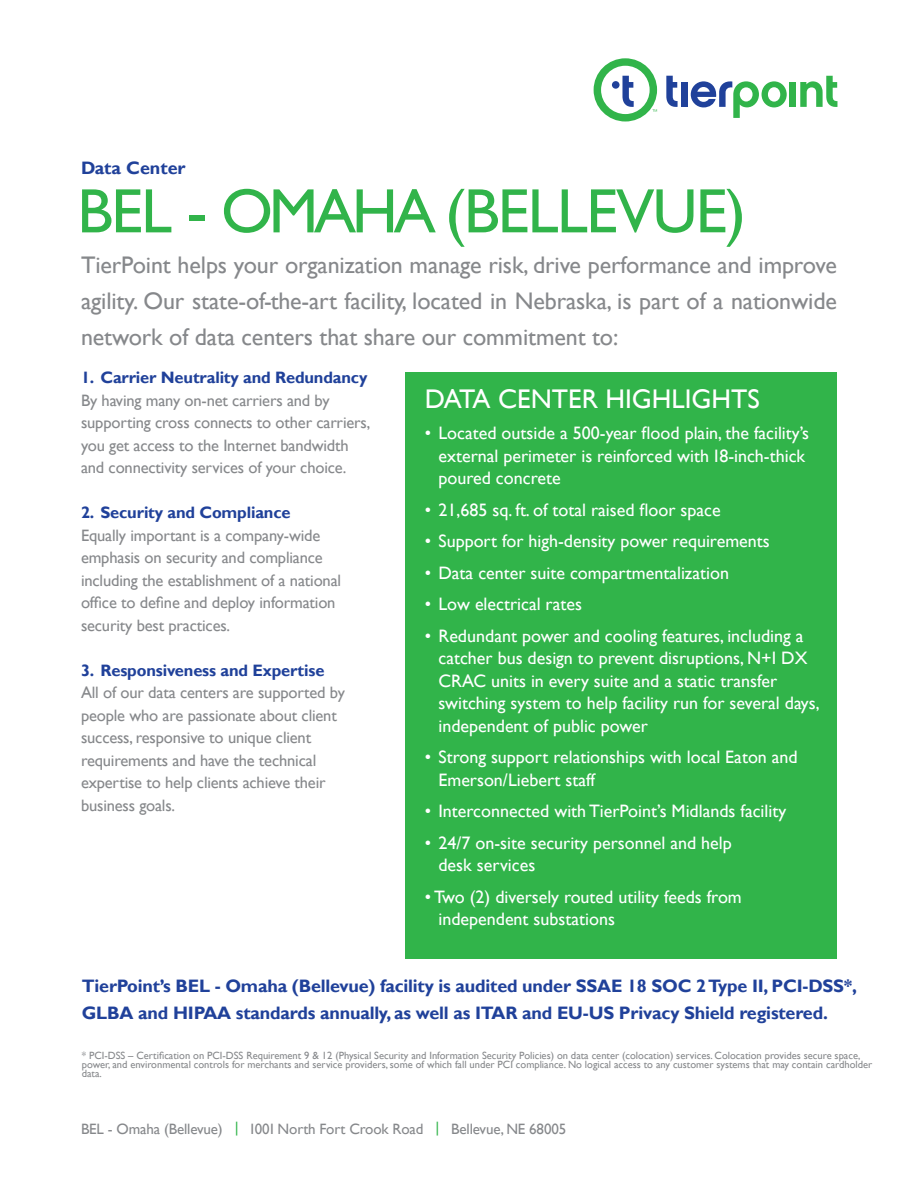
<style>
.page{position:relative;width:918px;height:1188px;background:#fff}
.page>*{position:absolute;margin:0;border:0;box-sizing:border-box;transform-origin:0 0}
.t1{font:63px "Gill Sans";letter-spacing:-.025em;color:#31b44a}
.t2{font:27px "Gill Sans";color:#fff}
.t3{font:24px/36px "Gill Sans";letter-spacing:-.005em;color:#86888b;text-align:justify}
.t4{font:18px/22.5px "Gill Sans";color:#fff}
.t5{font:700 18px/27px "Gill Sans";letter-spacing:-.01em;color:#20419a}
.t6{font:16.5px/22.5px "Gill Sans";letter-spacing:-.01em;color:#86888b}
.t7{font:700 16.5px "Gill Sans";letter-spacing:-.01em;color:#20419a}
.t8{font:15px "Gill Sans";letter-spacing:-.01em;color:#86888b}
.t9{font:10.5px/9px "Gill Sans";color:#86888b}
.s1{color:#31b44a}
</style>
<div class="page">
<div style="left:405px;top:372px;width:432px;height:586px;background:#31b44a"></div>
<svg style="left:666px;top:76px;width:12px;height:31px"></svg>
<div style="left:681px;top:82px;width:7px;height:25px;background:#20419a"></div>
<svg style="left:691px;top:81px;width:96px;height:37px"></svg>
<div style="left:790px;top:82px;width:6px;height:25px;background:#31b44a"></div>
<svg style="left:800px;top:76px;width:37px;height:31px"></svg>
<svg style="left:594px;top:58px;width:63px;height:64px"></svg>
<p class="t5" style="left:81px;top:155px;width:106px">Data Center</p>
<p class="t1" style="left:77px;top:175px;width:670px">BEL - OMAHA (BELLEVUE)</p>
<p class="t3" style="left:81px;top:247px;width:758px">TierPoint helps your organization manage risk, drive performance and improve agility. Our state-of-the-art facility, located in Nebraska, is part of a nationwide network of data centers that share our commitment to:</p>
<p class="t7" style="left:81px;top:368px;width:288px">1. Carrier Neutrality and Redundancy</p>
<p class="t6" style="left:81px;top:389px;width:250px">By having many on-net carriers and by</p>
<p class="t6" style="left:81px;top:412px;width:291px">supporting cross connects to other carriers,</p>
<p class="t6" style="left:81px;top:434px;width:269px">you get access to the Internet bandwidth</p>
<p class="t6" style="left:81px;top:457px;width:267px">and connectivity services of your choice.</p>
<p class="t7" style="left:81px;top:503px;width:211px">2. Security and Compliance</p>
<p class="t6" style="left:81px;top:524px;width:262px">Equally important is a company-wide emphasis on security and compliance including the establishment of a national office to define and deploy information</p>
<p class="t6" style="left:81px;top:614px;width:151px">security best practices.</p>
<p class="t7" style="left:81px;top:660px;width:245px">3. Responsiveness and Expertise</p>
<p class="t6" style="left:81px;top:682px;width:266px">All of our data centers are supported by people who are passionate about client success, responsive to unique client requirements and have the technical expertise to help clients achieve their business goals.</p>
<p class="t2" style="left:425px;top:383px;width:336px">DATA CENTER HIGHLIGHTS</p>
<p class="t4" style="left:425px;top:422px;width:386px">• Located outside a 500-year flood plain, the facility’s</p>
<p class="t4" style="left:438px;top:445px;width:368px">external perimeter is reinforced with I8-inch-thick</p>
<p class="t4" style="left:438px;top:467px;width:124px">poured concrete</p>
<p class="t4" style="left:425px;top:499px;width:297px">• 21,685 sq. ft. of total raised floor space</p>
<p class="t4" style="left:425px;top:530px;width:346px">• Support for high-density power requirements</p>
<p class="t4" style="left:425px;top:562px;width:306px">• Data center suite compartmentalization</p>
<p class="t4" style="left:425px;top:593px;width:159px">• Low electrical rates</p>
<p class="t4" style="left:425px;top:625px;width:380px">• Redundant power and cooling features, including a</p>
<p class="t4" style="left:438px;top:647px;width:371px">catcher bus design to prevent disruptions, N+I DX</p>
<p class="t4" style="left:438px;top:670px;width:340px">CRAC units in every suite and a static transfer</p>
<p class="t4" style="left:438px;top:692px;width:383px">switching system to help facility run for several days,</p>
<p class="t4" style="left:438px;top:715px;width:211px">independent of public power</p>
<p class="t4" style="left:425px;top:746px;width:374px">• Strong support relationships with local Eaton and</p>
<p class="t4" style="left:438px;top:769px;width:158px">Emerson/Liebert staff</p>
<p class="t4" style="left:425px;top:800px;width:363px">• Interconnected with TierPoint’s Midlands facility</p>
<p class="t4" style="left:438px;top:832px;width:295px;text-indent:-14px">• 24/7 on-site security personnel and help desk services</p>
<p class="t4" style="left:438px;top:886px;width:305px;text-indent:-14px">• Two (2) diversely routed utility feeds from independent substations</p>
<p class="t5" style="left:82px;top:973px;width:777px">TierPoint’s BEL - Omaha (Bellevue) facility is audited under SSAE 18 SOC 2 Type II, PCI-DSS*,<br>GLBA and HIPAA standards annually, as well as ITAR and EU-US Privacy Shield registered.</p>
<p class="t9" style="left:82px;top:1052px;width:792px">* PCI-DSS – Certification on PCI-DSS Requirement 9 &amp; 12 (Physical Security and Information Security Policies) on data center (colocation) services. Colocation provides secure space, power, and environmental controls for merchants and service providers, some of which fall under PCI compliance. No logical access to any customer systems that may contain cardholder data.</p>
<p class="t8" style="left:81px;top:1120px;width:487px">BEL - Omaha (Bellevue) <span class="s1">|</span> I00I North Fort Crook Road <span class="s1">|</span> Bellevue, NE 68005</p>
</div>
